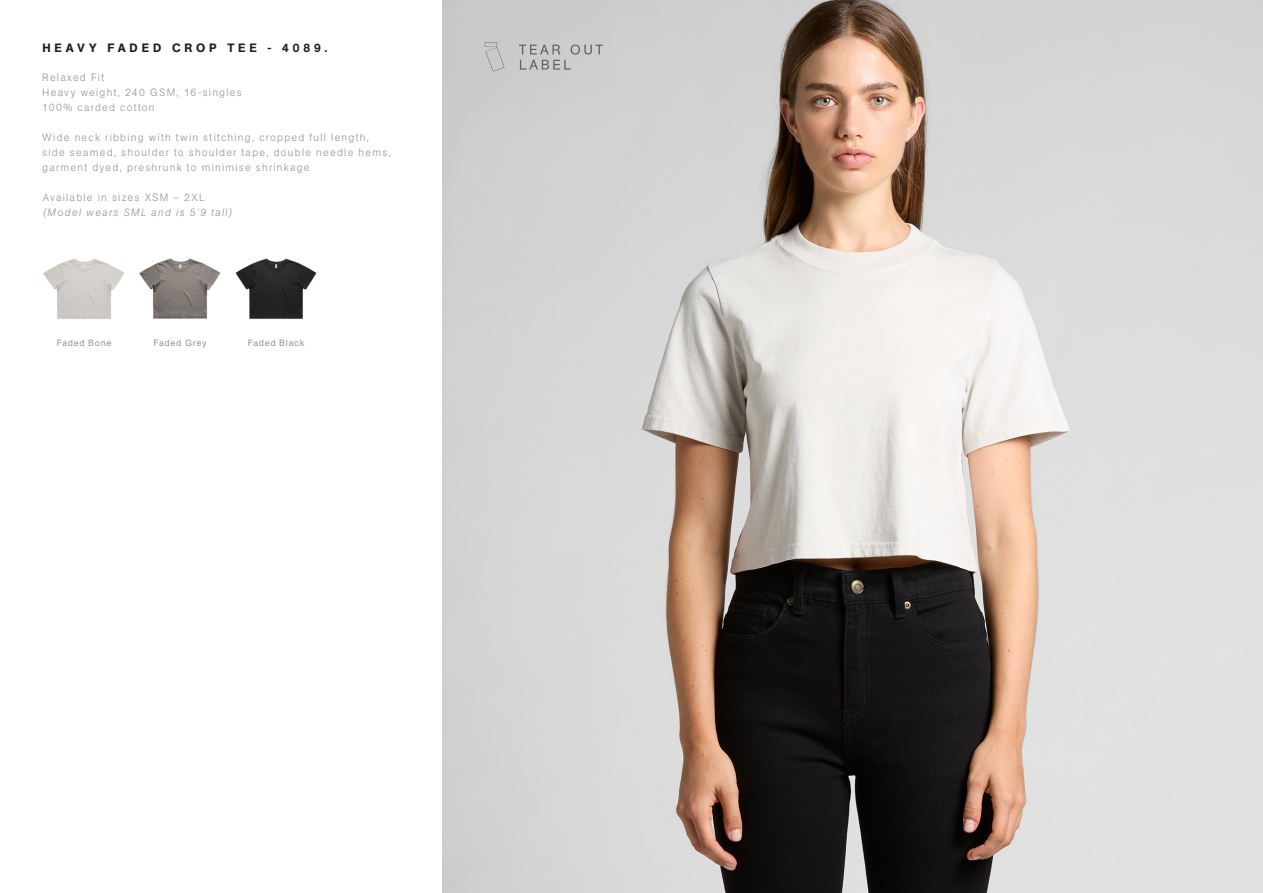
<style>
.page{position:relative;width:1263px;height:893px;background:#fff}
.page>*{position:absolute;margin:0;border:0;box-sizing:border-box;transform-origin:0 0}
.t1{font:500 12px "AG Book Pro";letter-spacing:.325em;color:#231f20}
.MEASUREMENTS{font:300 10.5px/15px "AG Book Pro";letter-spacing:.12em;color:#939598}
.t2{font:italic 300 10.5px/15px "AG Book Pro";letter-spacing:.125em;color:#939598}
.COLOUR_NAME{font:9px "AG Book Pro";letter-spacing:.075em;color:#939598}
.s1{font-style:normal}
</style>
<div class="page">
<img style="left:442px;top:0;width:821px;height:893px">
<img style="left:43px;top:258px;width:81px;height:61px">
<img style="left:235px;top:258px;width:82px;height:61px">
<img style="left:139px;top:258px;width:82px;height:61px">
<svg style="left:519px;top:45px;width:84px;height:25px;background:#bbb"></svg>
<svg style="left:497px;top:47px;width:7px;height:20px"></svg>
<svg style="left:485px;top:43px;width:12px;height:28px"></svg>
<p class="t1" style="left:42px;top:40px;width:287px">HEAVY FADED CROP TEE - 4089.</p>
<p class="MEASUREMENTS" style="left:42px;top:69px;width:64px">Relaxed Fit</p>
<p class="MEASUREMENTS" style="left:42px;top:84px;width:201px">Heavy weight, 240 GSM, 16-singles</p>
<p class="MEASUREMENTS" style="left:42px;top:99px;width:114px">100% carded cotton</p>
<p class="MEASUREMENTS" style="left:42px;top:129px;width:350px">Wide neck ribbing with twin stitching, cropped full length, side seamed, shoulder to shoulder tape, double needle hems, garment dyed, preshrunk to minimise shrinkage</p>
<p class="t2" style="left:43px;top:190px;width:191px"><span class="s1">Available in sizes XSM – 2XL </span>(Model wears SML and is 5’9 tall)</p>
<p class="COLOUR_NAME" style="left:57px;top:337px;width:56px">Faded Bone</p>
<p class="COLOUR_NAME" style="left:154px;top:337px;width:55px">Faded Grey</p>
<p class="COLOUR_NAME" style="left:248px;top:337px;width:58px">Faded Black</p>
</div>
